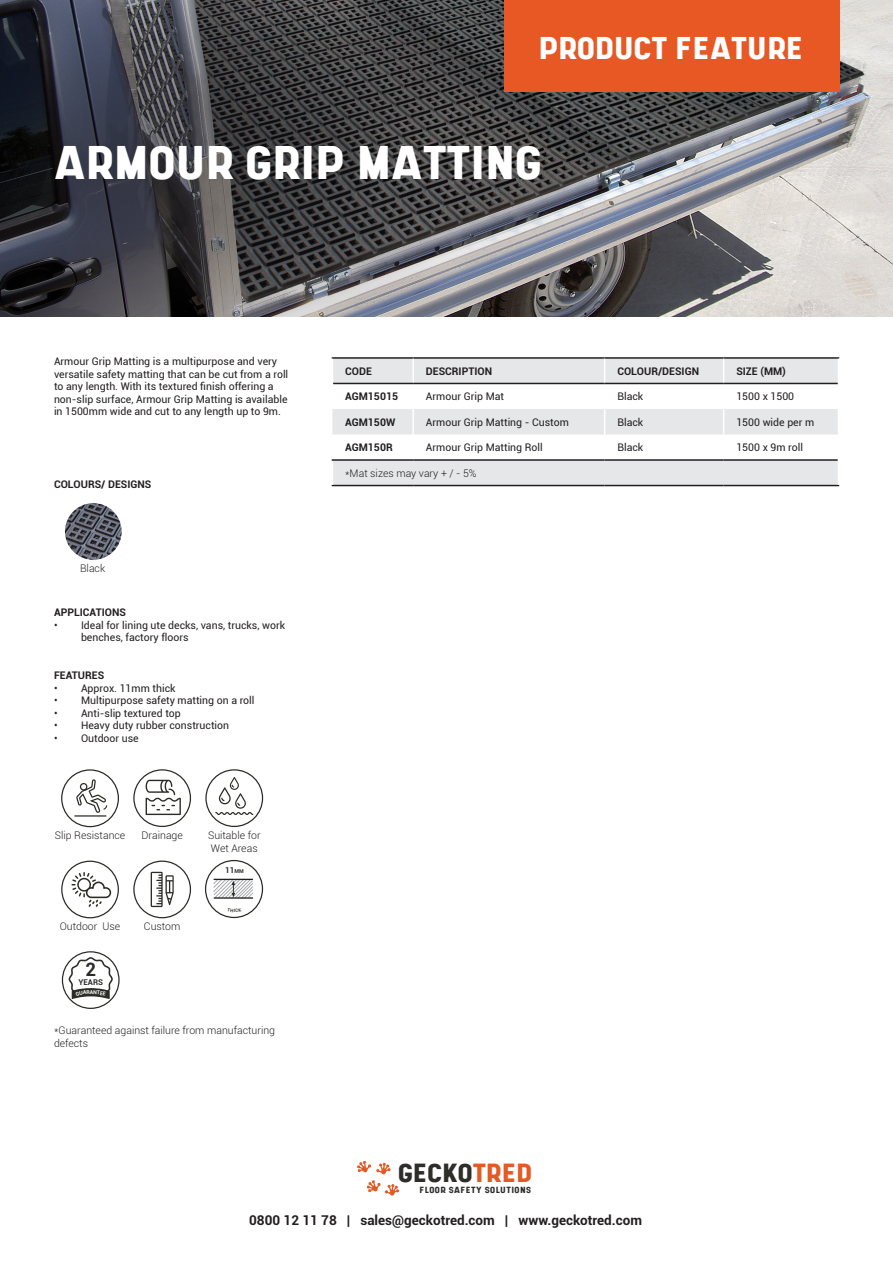
<style>
.page{position:relative;width:893px;height:1263px;background:#fff}
.page>*{position:absolute;margin:0;border:0;box-sizing:border-box;transform-origin:0 0}
.t1{font:45px "Shrimp";color:#fff}
.t2{font:30px "Shrimp";color:#fff}
.t3{font:25.05px "Shrimp";color:#2e2d29}
.t4{font:700 18.6px "Roboto";color:#2c2c27}
.t5{font:700 13.5px "Roboto";color:#231f20}
.t6{font:10.5px/12.6px "Roboto";color:#231f20}
.t7{font:300 10.5px/12.6px "Roboto";color:#231f20}
.t8{font:700 10.5px "Roboto";color:#231f20}
.t9{font:8.55px "Shrimp";letter-spacing:.05em;color:#2e2d29}
.t10{font:700 7.95px "Roboto";color:#2c2c27}
.t11{font:700 5.25px "Roboto";color:#fff}
.s1{font-size:5.4px}
.s2{color:#e45a25}
</style>
<div class="page">
<img style="left:65px;top:503px;width:57px;height:57px;border-radius:28px">
<svg style="left:61px;top:769px;width:58px;height:58px"></svg>
<svg style="left:133px;top:769px;width:58px;height:58px"></svg>
<svg style="left:205px;top:769px;width:58px;height:58px"></svg>
<svg style="left:61px;top:861px;width:58px;height:57px"></svg>
<svg style="left:133px;top:860px;width:58px;height:58px"></svg>
<svg style="left:332px;top:359px;width:506px;height:126px;fill:#e6e7e9"></svg>
<hr style="left:332px;top:357px;width:81px;height:2px;background:#231f20">
<hr style="left:413px;top:357px;width:192px;height:2px;background:#231f20">
<hr style="left:605px;top:357px;width:119px;height:2px;background:#231f20">
<hr style="left:724px;top:357px;width:115px;height:2px;background:#231f20">
<hr style="left:332px;top:485px;width:81px;height:1px;background:#231f20">
<hr style="left:413px;top:485px;width:192px;height:1px;background:#231f20">
<hr style="left:605px;top:485px;width:119px;height:1px;background:#231f20">
<hr style="left:724px;top:485px;width:115px;height:1px;background:#231f20">
<hr style="left:412px;top:359px;width:2px;height:24px;background:#fff">
<svg style="left:332px;top:359px;width:1px;height:50px"></svg>
<hr style="left:412px;top:384px;width:2px;height:25px;background:#fff">
<hr style="left:412px;top:409px;width:2px;height:25px;background:#fff">
<hr style="left:412px;top:434px;width:2px;height:25px;background:#fff">
<svg style="left:604px;top:359px;width:1px;height:100px"></svg>
<svg style="left:723px;top:359px;width:1px;height:100px"></svg>
<svg style="left:332px;top:461px;width:1px;height:24px"></svg>
<hr style="left:333px;top:383px;width:80px;height:1px;background:#231f20">
<hr style="left:413px;top:383px;width:192px;height:1px;background:#231f20">
<hr style="left:605px;top:383px;width:119px;height:1px;background:#231f20">
<hr style="left:724px;top:383px;width:114px;height:1px;background:#231f20">
<hr style="left:332px;top:459px;width:81px;height:2px;background:#231f20">
<hr style="left:413px;top:459px;width:192px;height:2px;background:#231f20">
<hr style="left:605px;top:459px;width:119px;height:2px;background:#231f20">
<hr style="left:724px;top:459px;width:114px;height:2px;background:#231f20">
<svg style="left:609px;top:0;width:284px;height:317px;background:#a19fa0"></svg>
<svg style="left:0;top:0;width:609px;height:317px;background:#47484c"></svg>
<div style="left:504px;top:0;width:336px;height:91px;background:#e75824"></div>
<svg style="left:357px;top:1161px;width:42px;height:35px"></svg>
<svg style="left:205px;top:860px;width:58px;height:58px"></svg>
<svg style="left:62px;top:951px;width:58px;height:58px"></svg>
<h2 class="t2" style="left:539px;top:29px;width:266px">PRODUCT FEATURE</h2>
<p class="t1" style="left:54px;top:135px;width:489px">ARMOUR GRIP MATTING</p>
<p class="t6" style="left:54px;top:355px;width:236px">Armour Grip Matting is a multipurpose and very versatile safety matting that can be cut from a roll to any length. With its textured finish offering a non-slip surface, Armour Grip Matting is available in 1500mm wide and cut to any length up to 9m.</p>
<p class="t8" style="left:54px;top:477px;width:99px">COLOURS/ DESIGNS</p>
<p class="t7" style="left:80px;top:562px;width:27px">Black</p>
<p class="t8" style="left:54px;top:605px;width:74px">APPLICATIONS</p>
<p class="t6" style="left:81px;top:618px;width:206px;text-indent:-27px">• Ideal for lining ute decks, vans, trucks, work benches, factory floors</p>
<p class="t8" style="left:54px;top:668px;width:52px">FEATURES</p>
<p class="t6" style="left:54px;top:681px;width:123px">• Approx. 11mm thick</p>
<p class="t6" style="left:54px;top:694px;width:202px">• Multipurpose safety matting on a roll</p>
<p class="t6" style="left:54px;top:706px;width:128px">• Anti-slip textured top</p>
<p class="t6" style="left:54px;top:719px;width:177px">• Heavy duty rubber construction</p>
<p class="t6" style="left:54px;top:731px;width:86px">• Outdoor use</p>
<p class="t7" style="left:55px;top:829px;width:72px">Slip Resistance</p>
<p class="t7" style="left:141px;top:829px;width:43px">Drainage</p>
<p class="t7" style="left:208px;top:829px;width:54px">Suitable for<br>Wet Areas</p>
<p class="t7" style="left:60px;top:920px;width:62px">Outdoor Use</p>
<p class="t7" style="left:144px;top:920px;width:38px">Custom</p>
<p class="t10" style="left:225px;top:864px;width:20px">11<span class="s1">MM</span></p>
<h3 class="t4" style="left:85px;top:956px;width:12px">2</h3>
<p class="t11" style="left:90px;top:988px;width:5px">A</p>
<p class="t7" style="left:54px;top:1024px;width:223px">*Guaranteed against failure from manufacturing defects</p>
<p class="t10" style="left:78px;top:977px;width:26px">YEARS</p>
<p class="t8" style="left:345px;top:363px;width:28px">CODE</p>
<p class="t8" style="left:426px;top:363px;width:68px">DESCRIPTION</p>
<p class="t8" style="left:617px;top:363px;width:83px">COLOUR/DESIGN</p>
<p class="t8" style="left:736px;top:363px;width:51px">SIZE (MM)</p>
<p class="t8" style="left:345px;top:389px;width:54px">AGM15015</p>
<p class="t6" style="left:426px;top:390px;width:80px">Armour Grip Mat</p>
<p class="t6" style="left:617px;top:390px;width:27px">Black</p>
<p class="t6" style="left:736px;top:390px;width:59px">1500 x 1500</p>
<p class="t8" style="left:345px;top:414px;width:52px">AGM150W</p>
<p class="t6" style="left:426px;top:415px;width:145px">Armour Grip Matting - Custom</p>
<p class="t6" style="left:617px;top:415px;width:27px">Black</p>
<p class="t6" style="left:736px;top:415px;width:79px">1500 wide per m</p>
<p class="t8" style="left:345px;top:440px;width:49px">AGM150R</p>
<p class="t6" style="left:426px;top:441px;width:118px">Armour Grip Matting Roll</p>
<p class="t6" style="left:617px;top:441px;width:27px">Black</p>
<p class="t6" style="left:736px;top:441px;width:68px">1500 x 9m roll</p>
<p class="t7" style="left:345px;top:466px;width:133px">*Mat sizes may vary + / - 5%</p>
<h3 class="t3" style="left:398px;top:1158px;width:135px">GECKO<span class="s2">TRED</span></h3>
<p class="t5" style="left:249px;top:1210px;width:394px">0800 12 11 78 | sales@geckotred.com | www.geckotred.com</p>
<p class="t9" style="left:419px;top:1185px;width:113px">FLOOR SAFETY SOLUTIONS</p>
</div>
